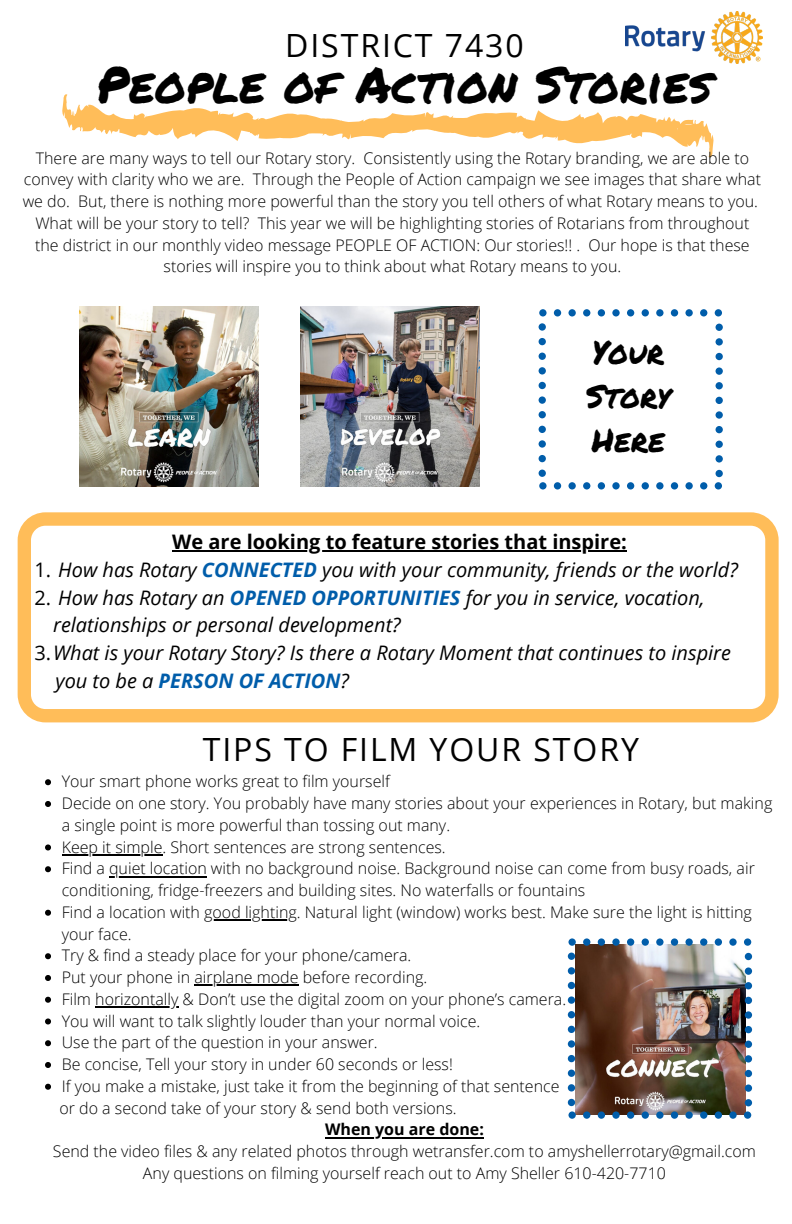
<style>
.page{position:relative;width:792px;height:1224px;background:#fff}
.page>*{position:absolute;margin:0;border:0;box-sizing:border-box;transform-origin:0 0}
.t1{font:50px "Permanent Marker";color:#000}
.t2{font:32px "Open Sans";letter-spacing:.06em;color:#000}
.t3{font:32px/44.2px "Permanent Marker";color:#000}
.t4{font:italic 20px "Open Sans";color:#000}
.t5{font:700 20px "Open Sans";color:#000}
.t6{font:italic 700 20px "Open Sans";color:#005daa}
.t7{font:300 16px/21.8px "Open Sans";color:#000;text-align:center}
.t8{font:700 16px "Open Sans";color:#000}
.s1{font-style:normal}
.s2{font-weight:700;color:#005daa}
.s3{font-weight:400;color:#000}
</style>
<div class="page">
<svg style="left:62px;top:94px;width:652px;height:64px"></svg>
<img style="left:79px;top:307px;width:179px;height:179px">
<img style="left:300px;top:307px;width:180px;height:179px">
<svg style="left:539px;top:309px;width:183px;height:8px"></svg>
<svg style="left:539px;top:323px;width:184px;height:167px"></svg>
<svg style="left:45px;top:779px;width:6px;height:6px"></svg>
<svg style="left:45px;top:801px;width:6px;height:6px"></svg>
<svg style="left:45px;top:844px;width:6px;height:6px"></svg>
<hr style="left:62px;top:854px;width:100px;height:2px;background:#000">
<svg style="left:45px;top:866px;width:6px;height:6px"></svg>
<hr style="left:109px;top:876px;width:98px;height:1px;background:#000">
<svg style="left:45px;top:910px;width:6px;height:6px"></svg>
<hr style="left:204px;top:919px;width:93px;height:2px;background:#000">
<svg style="left:45px;top:953px;width:6px;height:6px"></svg>
<svg style="left:45px;top:975px;width:6px;height:6px"></svg>
<hr style="left:194px;top:985px;width:105px;height:1px;background:#000">
<svg style="left:45px;top:997px;width:6px;height:6px"></svg>
<hr style="left:95px;top:1006px;width:83px;height:2px;background:#000">
<svg style="left:45px;top:1018px;width:6px;height:6px"></svg>
<svg style="left:45px;top:1040px;width:6px;height:6px"></svg>
<svg style="left:45px;top:1062px;width:6px;height:6px"></svg>
<svg style="left:45px;top:1084px;width:6px;height:6px"></svg>
<hr style="left:325px;top:1137px;width:159px;height:1px;background:#000">
<svg style="left:18px;top:512px;width:761px;height:210px"></svg>
<hr style="left:172px;top:551px;width:455px;height:1px;background:#000">
<img style="left:576px;top:946px;width:139px;height:7px">
<svg style="left:568px;top:938px;width:184px;height:8px"></svg>
<img style="left:568px;top:953px;width:185px;height:166px">
<img style="left:625px;top:12px;width:138px;height:51px">
<h2 class="t2" style="left:285px;top:23px;width:240px">DISTRICT 7430</h2>
<h1 class="t1" style="left:97px;top:48px;width:617px">People of Action Stories</h1>
<p class="t7" style="left:23px;top:147px;width:740px">There are many ways to tell our Rotary story. Consistently using the Rotary branding, we are able to convey with clarity who we are. Through the People of Action campaign we see images that share what we do. But, there is nothing more powerful than the story you tell others of what Rotary means to you.<br>What will be your story to tell? This year we will be highlighting stories of Rotarians from throughout the district in our monthly video message PEOPLE OF ACTION: Our stories!! . Our hope is that these stories will inspire you to think about what Rotary means to you.</p>
<h2 class="t3" style="left:586px;top:329px;width:85px">Your<br>Story<br>Here</h2>
<p class="t5" style="left:172px;top:528px;width:456px">We are looking to feature stories that inspire:</p>
<p class="t4" style="left:34px;top:555px;width:705px"><span class="s1">1.</span> How has Rotary <span class="s2">CONNECTED</span> you with your community, friends or the world?</p>
<p class="t4" style="left:34px;top:583px;width:672px"><span class="s1">2.</span> How has Rotary an <span class="s2">OPENED OPPORTUNITIES</span> for you in service, vocation,</p>
<p class="t4" style="left:53px;top:611px;width:349px">relationships or personal development?</p>
<p class="t4" style="left:34px;top:639px;width:698px"><span class="s1">3.</span>What is your Rotary Story? Is there a Rotary Moment that continues to inspire</p>
<p class="t6" style="left:55px;top:666px;width:295px"><span class="s3">you to be a</span> PERSON OF ACTION<span class="s3">?</span></p>
<h2 class="t2" style="left:203px;top:727px;width:438px">TIPS TO FILM YOUR STORY</h2>
<p class="t7" style="left:59px;top:770px;width:714px;text-align:left">Your smart phone works great to film yourself<br>Decide on one story. You probably have many stories about your experiences in Rotary, but making a single point is more powerful than tossing out many.<br>Keep it simple. Short sentences are strong sentences.<br>Find a quiet location with no background noise. Background noise can come from busy roads, air conditioning, fridge-freezers and building sites. No waterfalls or fountains<br>Find a location with good lighting. Natural light (window) works best. Make sure the light is hitting your face.<br>Try &amp; find a steady place for your phone/camera.<br>Put your phone in airplane mode before recording.<br>Film horizontally &amp; Don’t use the digital zoom on your phone’s camera.<br>You will want to talk slightly louder than your normal voice.<br>Use the part of the question in your answer.<br>Be concise, Tell your story in under 60 seconds or less!<br>If you make a mistake, just take it from the beginning of that sentence<br>or do a second take of your story &amp; send both versions.</p>
<p class="t8" style="left:325px;top:1118px;width:160px">When you are done:</p>
<p class="t7" style="left:53px;top:1140px;width:704px">Send the video files &amp; any related photos through wetransfer.com to amyshellerrotary@gmail.com<br>Any questions on filming yourself reach out to Amy Sheller 610-420-7710</p>
</div>
